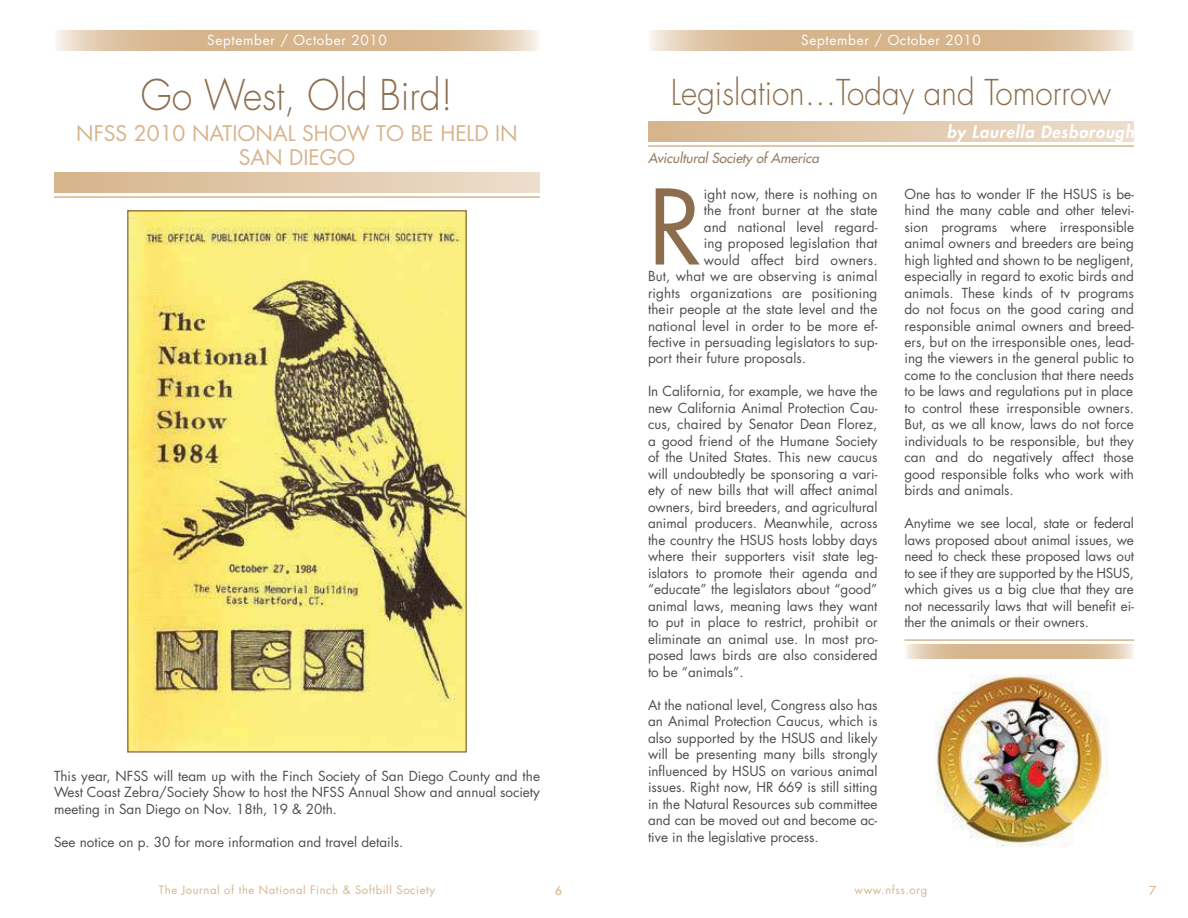
<style>
.page{position:relative;width:1188px;height:918px;background:#fff}
.page>*{position:absolute;margin:0;border:0;box-sizing:border-box;transform-origin:0 0}
.t1{font:101.1px "Futura";color:#8c6e4e}
.t2{font:300 41.25px "Futura";color:#8c6e4e;scale:.91 1}
.t3{font:300 34.65px "Futura";color:#8c6e4e;scale:.91 1}
.t4{font:21px "Futura";color:#d6b48d}
.t5{font:italic 800 16.5px "Futura";letter-spacing:.05em;color:#fff}
.t6{font:13.5px/16.5px "Futura";letter-spacing:.01em;color:#4d4d4f;text-align:justify}
.t7{font:13.5px "Futura";letter-spacing:.05em;color:#fff}
.t8{font:italic 13.5px "Futura";color:#997e61}
.t9{font:12px "Futura";color:#d6b48d}
.t10{font:11.25px "Futura";letter-spacing:.05em;color:#d6b48d}
</style>
<div class="page">
<svg style="left:56px;top:30px;width:483px;height:20px;background:#dbbe9c"></svg>
<svg style="left:650px;top:31px;width:483px;height:19px;background:#dbbe9c"></svg>
<hr style="left:54px;top:196px;width:486px;height:2px;background:#d6b48d">
<div style="left:54px;top:172px;width:486px;height:20px;background:linear-gradient(to right,#d5b48b,#eddecc)"></div>
<img style="left:129px;top:212px;width:336px;height:539px">
<img style="left:918px;top:658px;width:202px;height:189px">
<svg style="left:906px;top:645px;width:228px;height:13px;background:#dbbe9c"></svg>
<hr style="left:904px;top:639px;width:230px;height:2px;background:#d6b48d">
<hr style="left:648px;top:145px;width:486px;height:2px;background:#d6b48d">
<div style="left:648px;top:122px;width:486px;height:19px;background:linear-gradient(to right,#d5b48b,#eddecc)"></div>
<p class="t7" style="left:207px;top:31px;width:181px">September / October 2010</p>
<h2 class="t2" style="left:141px;top:68px;width:344px">Go West, Old Bird!</h2>
<h3 class="t4" style="left:76px;top:119px;width:147px">NFSS 2010 National</h3>
<h3 class="t4" style="left:302px;top:119px;width:31px">Show</h3>
<h3 class="t4" style="left:376px;top:119px;width:91px">to be Held</h3>
<h3 class="t4" style="left:495px;top:119px;width:11px">in</h3>
<h3 class="t4" style="left:239px;top:143px;width:78px">San Diego</h3>
<p class="t6" style="left:54px;top:767px;width:488px">This year, NFSS will team up with the Finch Society of San Diego County and the West Coast Zebra/Society Show to host the NFSS Annual Show and annual society meeting in San Diego on Nov. 18th, 19 &amp; 20th.</p>
<p class="t6" style="left:54px;top:833px;width:351px">See notice on p. 30 for more information and travel details.</p>
<p class="t10" style="left:159px;top:883px;width:278px">The Journal of the National Finch &amp; Softbill Society</p>
<p class="t9" style="left:555px;top:882px;width:8px">6</p>
<p class="t7" style="left:801px;top:31px;width:181px">September / October 2010</p>
<h3 class="t3" style="left:671px;top:70px;width:486px">Legislation…Today and Tomorrow</h3>
<p class="t8" style="left:648px;top:149px;width:172px">Avicultural Society of America</p>
<h1 class="t1" style="left:648px;top:158px;width:56px">R</h1>
<p class="t6" style="left:704px;top:185px;width:175px">ight now, there is nothing on</p>
<p class="t6" style="left:704px;top:202px;width:175px">the front burner at the state</p>
<p class="t6" style="left:704px;top:218px;width:175px">and national level regard-</p>
<p class="t6" style="left:704px;top:235px;width:175px">ing proposed legislation that</p>
<p class="t6" style="left:704px;top:251px;width:175px">would affect bird owners.</p>
<p class="t6" style="left:648px;top:268px;width:231px">But, what we are observing is animal</p>
<p class="t6" style="left:648px;top:284px;width:231px">rights organizations are positioning</p>
<p class="t6" style="left:648px;top:301px;width:231px">their people at the state level and the</p>
<p class="t6" style="left:648px;top:317px;width:231px">national level in order to be more ef-</p>
<p class="t6" style="left:648px;top:334px;width:231px">fective in persuading legislators to sup-</p>
<p class="t6" style="left:648px;top:350px;width:160px">port their future proposals.</p>
<p class="t6" style="left:648px;top:383px;width:231px">In California, for example, we have the new California Animal Protection Cau&shy;cus, chaired by Senator Dean Florez, a good friend of the Humane Society of the United States. This new caucus will undoubtedly be sponsoring a vari&shy;ety of new bills that will affect animal owners, bird breeders, and agricultural animal producers. Meanwhile, across the country the HSUS hosts lobby days where their supporters visit state leg&shy;islators to promote their agenda and “educate” the legislators about “good” animal laws, meaning laws they want to put in place to restrict, prohibit or eliminate an animal use. In most pro&shy;posed laws birds are also considered to be “animals”.</p>
<p class="t6" style="left:648px;top:697px;width:231px">At the national level, Congress also has an Animal Protection Caucus, which is also supported by the HSUS and likely will be presenting many bills strongly influenced by HSUS on various animal issues. Right now, HR 669 is still sitting in the Natural Resources sub committee and can be moved out and become ac&shy;tive in the legislative process.</p>
<p class="t5" style="left:947px;top:121px;width:189px">by Laurella Desborough</p>
<p class="t6" style="left:904px;top:185px;width:231px">One has to wonder IF the HSUS is be&shy;hind the many cable and other televi&shy;sion programs where irresponsible animal owners and breeders are being high lighted and shown to be negligent, especially in regard to exotic birds and animals. These kinds of tv programs do not focus on the good caring and responsible animal owners and breed&shy;ers, but on the irresponsible ones, lead&shy;ing the viewers in the general public to come to the conclusion that there needs to be laws and regulations put in place to control these irresponsible owners.<br>But, as we all know, laws do not force individuals to be responsible, but they can and do negatively affect those good responsible folks who work with birds and animals.</p>
<p class="t6" style="left:904px;top:515px;width:231px">Anytime we see local, state or federal laws proposed about animal issues, we need to check these proposed laws out to see if they are supported by the HSUS, which gives us a big clue that they are not necessarily laws that will benefit ei&shy;ther the animals or their owners.</p>
<p class="t10" style="left:855px;top:883px;width:74px">www.nfss.org</p>
<p class="t9" style="left:1149px;top:882px;width:8px">7</p>
</div>
